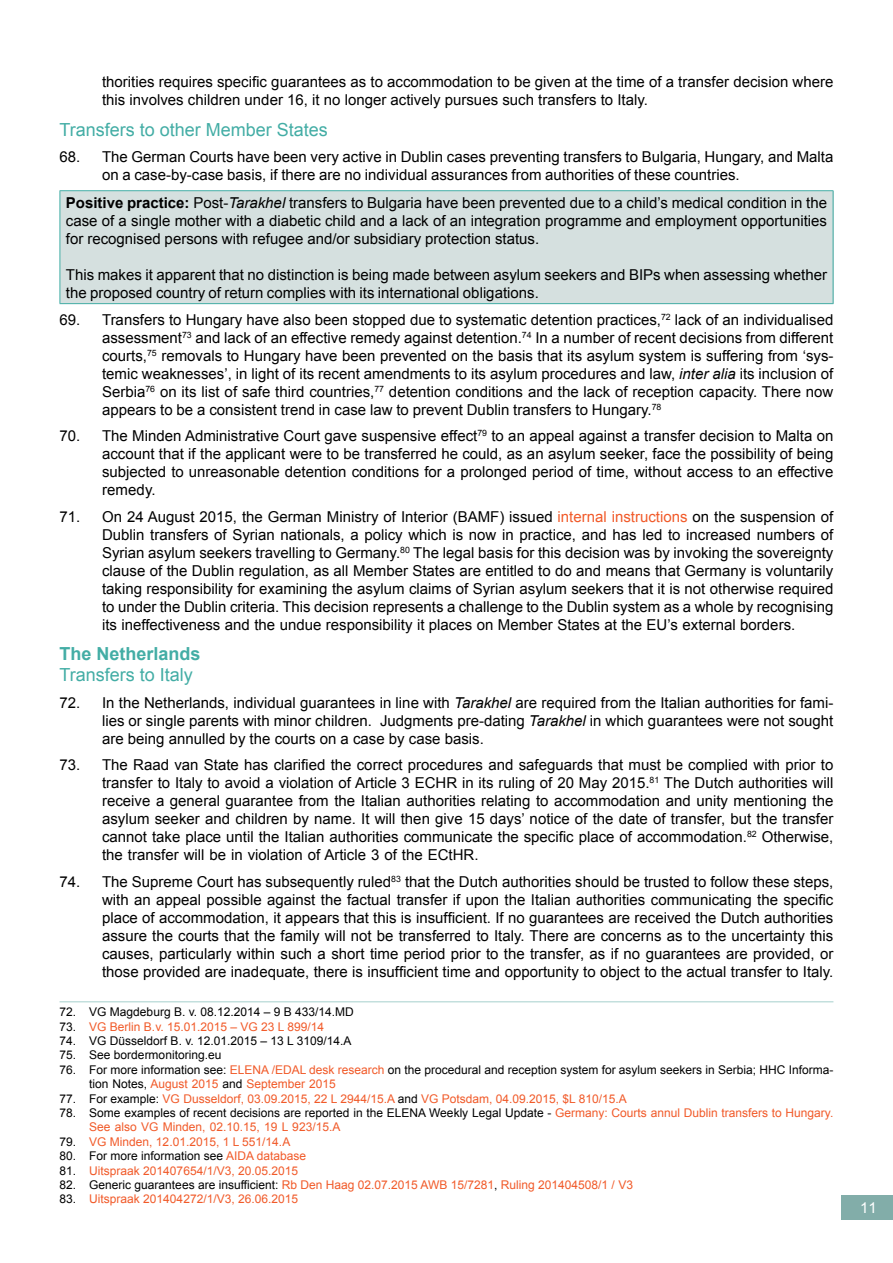
<style>
.page{position:relative;width:893px;height:1263px;background:#fff}
.page>*{position:absolute;margin:0;border:0;box-sizing:border-box;transform-origin:0 0}
.t1{font:18px "Arial";color:#43ada5}
.t2{font:700 18px "Arial";color:#43ada5}
.t3{font:15px/18px "Arial";color:#000;text-align:justify}
.t4{font:15px "Arial";color:#fff}
.t5{font:12px/14.4px "Arial";color:#f15a29}
.t6{font:12px/14.4px "Arial";color:#000}
.s1{font-weight:700}
.s2{font-style:italic}
.s3{color:#f15a29}
.s4{color:#000}
</style>
<div class="page">
<hr style="left:842px;top:1219px;width:51px;height:1px;background:#d6d6d6">
<div style="left:842px;top:1195px;width:51px;height:24px;background:#82ada9"></div>
<div style="left:60px;top:191px;width:773px;height:113px;background:#d5e0df"></div>
<hr style="left:60px;top:190px;width:773px;height:1px;background:#43ada5">
<hr style="left:60px;top:191px;width:1px;height:112px;background:#43ada5">
<hr style="left:833px;top:191px;width:1px;height:112px;background:#43ada5">
<hr style="left:60px;top:303px;width:773px;height:1px;background:#43ada5">
<hr style="left:60px;top:1001px;width:773px;height:1px;background:#a5d0cc">
<p class="t3" style="left:102px;top:73px;width:733px">thorities requires specific guarantees as to accommodation to be given at the time of a transfer decision where this involves children under 16, it no longer actively pursues such transfers to Italy.</p>
<p class="t1" style="left:60px;top:117px;width:270px">Transfers to other Member States</p>
<p class="t3" style="left:102px;top:148px;width:733px;text-indent:-43px">68. The German Courts have been very active in Dublin cases preventing transfers to Bulgaria, Hungary, and Malta on a case-by-case basis, if there are no individual assurances from authorities of these countries.</p>
<p class="t3" style="left:66px;top:194px;width:763px"><span class="s1">Positive practice:</span> Post-<span class="s2">Tarakhel</span> transfers to Bulgaria have been prevented due to a child’s medical condition in the case of a single mother with a diabetic child and a lack of an integration programme and employment opportunities for recognised persons with refugee and/or subsidiary protection status.</p>
<p class="t3" style="left:66px;top:266px;width:763px">This makes it apparent that no distinction is being made between asylum seekers and BIPs when assessing whether the proposed country of return complies with its international obligations.</p>
<p class="t3" style="left:102px;top:310px;width:733px;text-indent:-43px">69. Transfers to Hungary have also been stopped due to systematic detention practices,<sup>72</sup> lack of an individualised assessment<sup>73</sup> and lack of an effective remedy against detention.<sup>74</sup> In a number of recent decisions from different courts,<sup>75</sup> removals to Hungary have been prevented on the basis that its asylum system is suffering from ‘sys&shy;temic weaknesses’, in light of its recent amendments to its asylum procedures and law, <span class="s2">inter alia</span> its inclusion of Serbia<sup>76</sup> on its list of safe third countries,<sup>77</sup> detention conditions and the lack of reception capacity. There now appears to be a consistent trend in case law to prevent Dublin transfers to Hungary.<sup>78</sup></p>
<p class="t3" style="left:102px;top:427px;width:733px;text-indent:-43px">70. The Minden Administrative Court gave suspensive effect<sup>79</sup> to an appeal against a transfer decision to Malta on account that if the applicant were to be transferred he could, as an asylum seeker, face the possibility of being subjected to unreasonable detention conditions for a prolonged period of time, without access to an effective remedy.</p>
<p class="t3" style="left:102px;top:507px;width:733px;text-indent:-43px">71. On 24 August 2015, the German Ministry of Interior (BAMF) issued <span class="s3">internal instructions</span> on the suspension of Dublin transfers of Syrian nationals, a policy which is now in practice, and has led to increased numbers of Syrian asylum seekers travelling to Germany.<sup>80</sup> The legal basis for this decision was by invoking the sovereignty clause of the Dublin regulation, as all Member States are entitled to do and means that Germany is voluntarily taking responsibility for examining the asylum claims of Syrian asylum seekers that it is not otherwise required to under the Dublin criteria. This decision represents a challenge to the Dublin system as a whole by recognising its ineffectiveness and the undue responsibility it places on Member States at the EU’s external borders.</p>
<p class="t2" style="left:60px;top:641px;width:143px">The Netherlands</p>
<p class="t1" style="left:60px;top:663px;width:135px">Transfers to Italy</p>
<p class="t3" style="left:102px;top:694px;width:733px;text-indent:-43px">72. In the Netherlands, individual guarantees in line with <span class="s2">Tarakhel</span> are required from the Italian authorities for fami&shy;lies or single parents with minor children. Judgments pre-dating <span class="s2">Tarakhel</span> in which guarantees were not sought are being annulled by the courts on a case by case basis.</p>
<p class="t3" style="left:102px;top:756px;width:733px;text-indent:-43px">73. The Raad van State has clarified the correct procedures and safeguards that must be complied with prior to transfer to Italy to avoid a violation of Article 3 ECHR in its ruling of 20 May 2015.<sup>81</sup> The Dutch authorities will receive a general guarantee from the Italian authorities relating to accommodation and unity mentioning the asylum seeker and children by name. It will then give 15 days’ notice of the date of transfer, but the transfer cannot take place until the Italian authorities communicate the specific place of accommodation.<sup>82</sup> Otherwise, the transfer will be in violation of Article 3 of the ECtHR.</p>
<p class="t3" style="left:102px;top:873px;width:733px;text-indent:-43px">74. The Supreme Court has subsequently ruled<sup>83</sup> that the Dutch authorities should be trusted to follow these steps, with an appeal possible against the factual transfer if upon the Italian authorities communicating the specific place of accommodation, it appears that this is insufficient. If no guarantees are received the Dutch authorities assure the courts that the family will not be transferred to Italy. There are concerns as to the uncertainty this causes, particularly within such a short time period prior to the transfer, as if no guarantees are provided, or those provided are inadequate, there is insufficient time and opportunity to object to the actual transfer to Italy.</p>
<p class="t6" style="left:60px;top:1005px;width:296px">72. VG Magdeburg B. v. 08.12.2014 – 9 B 433/14.MD</p>
<p class="t5" style="left:60px;top:1019px;width:266px"><span class="s4">73.</span> VG Berlin B.v. 15.01.2015 – VG 23 L 899/14</p>
<p class="t6" style="left:60px;top:1034px;width:293px">74. VG Düsseldorf B. v. 12.01.2015 – 13 L 3109/14.A</p>
<p class="t6" style="left:60px;top:1048px;width:163px">75. See bordermonitoring.eu</p>
<p class="t6" style="left:89px;top:1062px;width:746px;text-indent:-30px">76. For more information see: <span class="s3">ELENA /EDAL desk research</span> on the procedural and reception system for asylum seekers in Serbia; HHC Informa&shy;tion Notes, <span class="s3">August 2015</span> and <span class="s3">September 2015</span></p>
<p class="t5" style="left:60px;top:1091px;width:569px"><span class="s4">77. For example:</span> VG Dusseldorf, 03.09.2015, 22 L 2944/15.A <span class="s4">and</span> VG Potsdam, 04.09.2015, $L 810/15.A</p>
<p class="t5" style="left:89px;top:1106px;width:746px;text-indent:-30px"><span class="s4">78. Some examples of recent decisions are reported in the ELENA Weekly Legal Update -</span> Germany: Courts annul Dublin transfers to Hungary.<br>See also VG Minden, 02.10.15, 19 L 923/15.A</p>
<p class="t5" style="left:60px;top:1134px;width:232px"><span class="s4">79.</span> VG Minden, 12.01.2015, 1 L 551/14.A</p>
<p class="t6" style="left:60px;top:1149px;width:248px">80. For more information see <span class="s3">AIDA database</span></p>
<p class="t5" style="left:60px;top:1163px;width:240px"><span class="s4">81.</span> Uitspraak 201407654/1/V3, 20.05.2015</p>
<p class="t5" style="left:60px;top:1178px;width:575px"><span class="s4">82. Generic guarantees are insufficient:</span> Rb Den Haag 02.07.2015 AWB 15/7281<span class="s4">,</span> Ruling 201404508/1 / V3</p>
<p class="t5" style="left:60px;top:1192px;width:240px"><span class="s4">83.</span> Uitspraak 201404272/1/V3, 26.06.2015</p>
<p class="t4" style="left:860px;top:1198px;width:18px">11</p>
</div>
